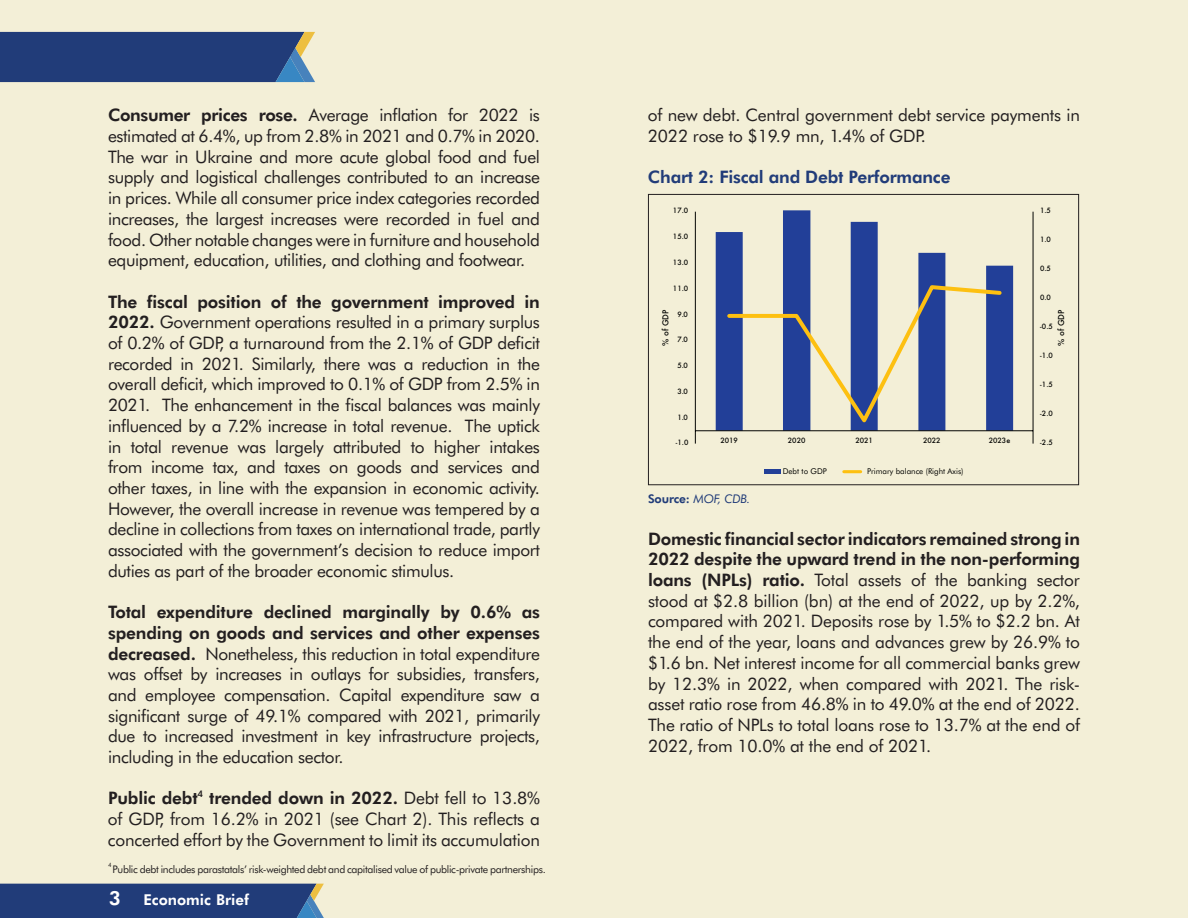
<style>
.page{position:relative;width:1188px;height:918px;background:#f3efd7}
.page>*{position:absolute;margin:0;border:0;box-sizing:border-box;transform-origin:0 0}
.t1{font:17.25px/20.7px "Futura BT";letter-spacing:-.01em;color:#231f20;text-align:justify}
.t2{font:700 17.25px "Futura BT";letter-spacing:-.01em;color:#213c79}
.t3{font:700 15px "Futura BT";color:#fff}
.t4{font:italic 12px "Futura BT";letter-spacing:-.01em;color:#213c79}
.t5{font:10.5px "Futura BT";letter-spacing:-.03em;color:#231f20}
.t6{font:7.95px "Futura BT";color:#040503}
.t7{font:500 7.95px "Futura";color:#040503}
.t8{font:500 7.05px "Futura";color:#040503}
.t9{font:6px "Futura BT";color:#231f20}
.s1{font-weight:700}
.s2{font-size:19.5px}
.s3{font-weight:700;font-style:normal}
</style>
<div class="page">
<div style="left:0;top:884px;width:324px;height:34px;background:#213c79"></div>
<svg style="left:0;top:32px;width:315px;height:50px;background:#29447d"></svg>
<div style="left:648px;top:194px;width:431px;height:291px;border:1px solid #231f20"></div>
<svg style="left:716px;top:210px;width:297px;height:220px"></svg>
<hr style="left:1033px;top:212px;width:1px;height:232px;background:#040503">
<hr style="left:695px;top:212px;width:1px;height:232px;background:#040503">
<hr style="left:695px;top:430px;width:338px;height:1px;background:#040503">
<svg style="left:725px;top:283px;width:279px;height:145px"></svg>
<div style="left:764px;top:469px;width:17px;height:5px;background:#223f98"></div>
<hr style="left:844px;top:470px;width:17px;height:3px;background:#fdc011">
<p class="t1" style="left:108px;top:104px;width:434px"><span class="s1">Consumer prices rose.</span> Average inflation for 2022 is estimated at 6.4%, up from 2.8% in 2021 and 0.7% in 2020.<br>The war in Ukraine and more acute global food and fuel supply and logistical challenges contributed to an increase in prices. While all consumer price index categories recorded increases, the largest increases were recorded in fuel and food. Other notable changes were in furniture and household equipment, education, utilities, and clothing and footwear.</p>
<p class="t1" style="left:108px;top:291px;width:434px"><span class="s1">The fiscal position of the government improved in 2022.</span> Government operations resulted in a primary surplus of 0.2% of GDP, a turnaround from the 2.1% of GDP deficit recorded in 2021. Similarly, there was a reduction in the overall deficit, which improved to 0.1% of GDP from 2.5% in 2021. The enhancement in the fiscal balances was mainly influenced by a 7.2% increase in total revenue. The uptick in total revenue was largely attributed to higher intakes from income tax, and taxes on goods and services and other taxes, in line with the expansion in economic activity.<br>However, the overall increase in revenue was tempered by a decline in collections from taxes on international trade, partly associated with the government’s decision to reduce import duties as part of the broader economic stimulus.</p>
<p class="t1" style="left:108px;top:601px;width:434px"><span class="s1">Total expenditure declined marginally by 0.6% as spending on goods and services and other expenses decreased.</span> Nonetheless, this reduction in total expenditure was offset by increases in outlays for subsidies, transfers, and employee compensation. Capital expenditure saw a significant surge of 49.1% compared with 2021, primarily due to increased investment in key infrastructure projects, including in the education sector.</p>
<p class="t1" style="left:108px;top:787px;width:434px"><span class="s1">Public debt</span><sup>4</sup> <span class="s1">trended down in 2022.</span> Debt fell to 13.8% of GDP, from 16.2% in 2021 (see Chart 2). This reflects a concerted effort by the Government to limit its accumulation</p>
<p class="t9" style="left:108px;top:860px;width:5px">4</p>
<p class="t5" style="left:113px;top:862px;width:435px">Public debt includes parastatals’ risk-weighted debt and capitalised value of public-private partnerships.</p>
<p class="t3" style="left:109px;top:889px;width:142px"><span class="s2">3</span> Economic Brief</p>
<p class="t1" style="left:648px;top:104px;width:433px">of new debt. Central government debt service payments in<br>2022 rose to $19.9 mn, 1.4% of GDP.</p>
<p class="t2" style="left:648px;top:165px;width:304px">Chart 2: Fiscal and Debt Performance</p>
<p class="t8" style="left:673px;top:206px;width:17px">17.0</p>
<p class="t8" style="left:673px;top:232px;width:17px">15.0</p>
<p class="t8" style="left:673px;top:257px;width:17px">13.0</p>
<p class="t8" style="left:673px;top:283px;width:17px">11.0</p>
<p class="t8" style="left:1040px;top:206px;width:12px">1.5</p>
<p class="t8" style="left:1040px;top:235px;width:12px">1.0</p>
<p class="t8" style="left:1040px;top:264px;width:12px">0.5</p>
<p class="t8" style="left:1040px;top:293px;width:12px">0.0</p>
<p class="t7" style="left:660px;top:346px;width:38px;rotate:-90deg">% of GDP</p>
<p class="t7" style="left:1056px;top:346px;width:38px;rotate:-90deg">% of GDP</p>
<p class="t8" style="left:677px;top:309px;width:12px">9.0</p>
<p class="t8" style="left:1040px;top:322px;width:14px">-0.5</p>
<p class="t8" style="left:677px;top:335px;width:12px">7.0</p>
<p class="t8" style="left:677px;top:360px;width:12px">5.0</p>
<p class="t8" style="left:677px;top:386px;width:12px">3.0</p>
<p class="t8" style="left:677px;top:412px;width:12px">1.0</p>
<p class="t8" style="left:676px;top:438px;width:14px">-1.0</p>
<p class="t8" style="left:720px;top:435px;width:19px">2019</p>
<p class="t8" style="left:788px;top:435px;width:19px">2020</p>
<p class="t8" style="left:856px;top:435px;width:19px">2021</p>
<p class="t8" style="left:923px;top:435px;width:19px">2022</p>
<p class="t8" style="left:989px;top:435px;width:23px">2023e</p>
<p class="t6" style="left:783px;top:466px;width:46px">Debt to GDP</p>
<p class="t6" style="left:867px;top:466px;width:98px">Primary balance (Right Axis)</p>
<p class="t8" style="left:1040px;top:351px;width:14px">-1.0</p>
<p class="t8" style="left:1040px;top:380px;width:14px">-1.5</p>
<p class="t8" style="left:1040px;top:409px;width:14px">-2.0</p>
<p class="t8" style="left:1040px;top:438px;width:14px">-2.5</p>
<p class="t4" style="left:648px;top:491px;width:104px"><span class="s3">Source:</span> MOF, CDB.</p>
<p class="t1" style="left:648px;top:528px;width:434px"><span class="s1">Domestic financial sector indicators remained strong in 2022 despite the upward trend in the non-performing loans (NPLs) ratio.</span> Total assets of the banking sector stood at $2.8 billion (bn) at the end of 2022, up by 2.2%, compared with 2021. Deposits rose by 1.5% to $2.2 bn. At the end of the year, loans and advances grew by 26.9% to $1.6 bn. Net interest income for all commercial banks grew by 12.3% in 2022, when compared with 2021. The risk&shy;asset ratio rose from 46.8% in to 49.0% at the end of 2022.<br>The ratio of NPLs to total loans rose to 13.7% at the end of 2022, from 10.0% at the end of 2021.</p>
</div>
